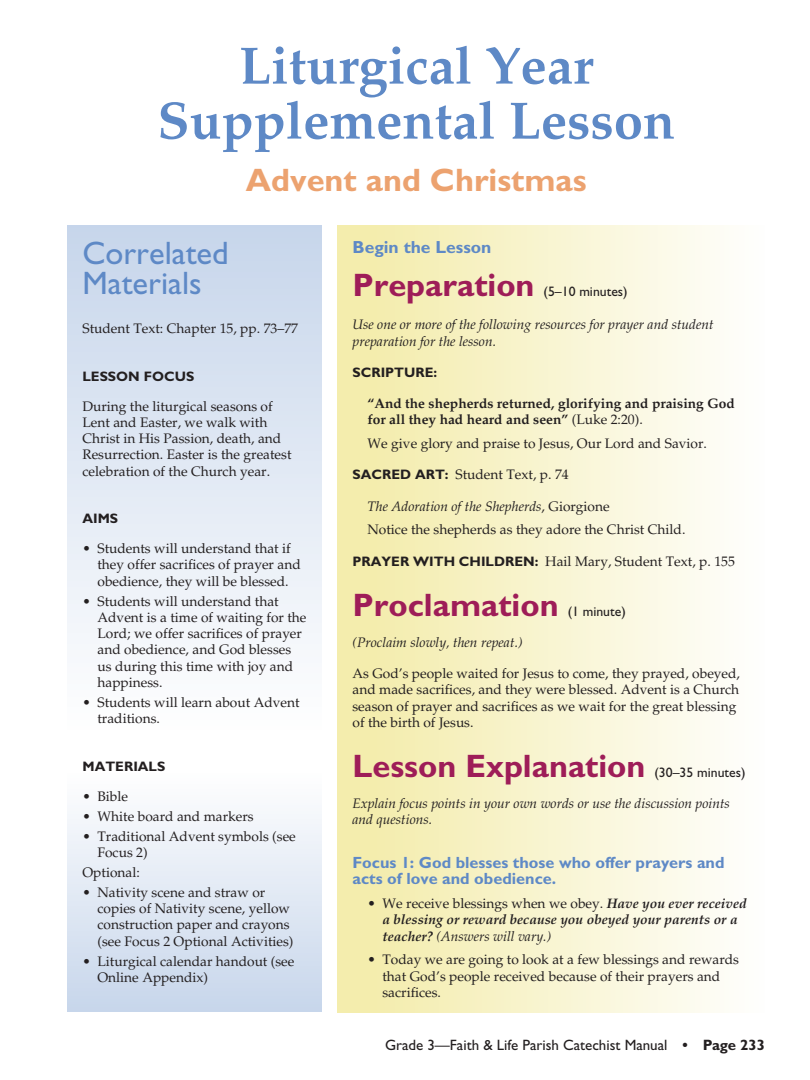
<style>
.page{position:relative;width:810px;height:1080px;background:#fff}
.page>*{position:absolute;margin:0;border:0;box-sizing:border-box;transform-origin:0 0}
.CT{font:700 52.5px/55px "Palatino";color:#5e89c6;text-align:center}
.H1_time{font:700 32.5px "Gill Sans";color:#9e1d58}
.H1-Correlated_Materi{font:32.5px/30px "Gill Sans";color:#5e89c6}
.CST{font:700 32.5px "Gill Sans";color:#eca26f}
.H1_time_after_begin{font:700 32.5px "Gill Sans";color:#9e1d58}
.H2_Begin{font:700 17.5px "Gill Sans";color:#5e89c6}
.Focus_space_above{font:700 16.25px/16.2px "Gill Sans";color:#5e89c6}
.t1{font:15px "Gill Sans";color:#231f20}
.BL-Correlated_Materi{font:13.75px/16.2px "Palatino";color:#231f20}
.TX_space_above_no_in{font:13.75px/16.2px "Palatino";color:#231f20}
.TX_no_indent_italic{font:italic 13.75px/16.2px "Palatino";color:#231f20}
.TX_Chapter_Focus_las{font:13.75px/16.2px "Palatino";color:#231f20}
.BL_first{font:italic 700 13.75px/16.2px "Palatino";color:#231f20}
.BL_middle{font:13.75px/16.2px "Palatino";color:#231f20}
.TX_space_above{font:13.75px "Palatino";color:#231f20}
.TX{font:700 13.75px/16.2px "Palatino";color:#231f20}
.TX-2{font:italic 13.75px "Palatino";color:#231f20}
.H2-Correlated_Materi{font:700 13.75px "Gill Sans";color:#231f20}
.TX_Correlated_Materi{font:13.75px "Palatino";color:#231f20}
.H1_time-2{font:13.75px "Gill Sans";color:#231f20}
.H1_time_after_begin-2{font:13.75px "Gill Sans";color:#231f20}
.s1{font-weight:400}
.s2{font-family:"Gill Sans";font-weight:700}
.s3{font-style:normal}
.s4{font-weight:400;font-style:normal}
.s5{font-weight:700}
</style>
<div class="page">
<div style="left:338px;top:225px;width:427px;height:787px;background:linear-gradient(to right,#f3eba7,#fefefd)"></div>
<div style="left:68px;top:225px;width:254px;height:536px;background:linear-gradient(to bottom,#c7d6eb,#fff)"></div>
<div style="left:68px;top:758px;width:254px;height:254px;background:linear-gradient(to bottom,#fff,#c7d6eb)"></div>
<p class="CT" style="left:157px;top:39px;width:519px">Liturgical Year<br>Supplemental Lesson</p>
<p class="CST" style="left:246px;top:161px;width:342px">Advent and Christmas</p>
<p class="H1-Correlated_Materi" style="left:82px;top:239px;width:148px">Correlated<br>Materials</p>
<p class="TX_Correlated_Materi" style="left:82px;top:320px;width:217px">Student Text: Chapter 15, pp. 73–77</p>
<p class="H2-Correlated_Materi" style="left:82px;top:368px;width:113px">LESSON FOCUS</p>
<p class="TX_Chapter_Focus_las" style="left:82px;top:398px;width:211px">During the liturgical seasons of<br>Lent and Easter, we walk with<br>Christ in His Passion, death, and<br>Resurrection. Easter is the greatest celebration of the Church year.</p>
<p class="H2-Correlated_Materi" style="left:82px;top:510px;width:37px">AIMS</p>
<p class="BL-Correlated_Materi" style="left:98px;top:541px;width:205px;text-indent:-15px">• Students will understand that if they offer sacrifices of prayer and obedience, they will be blessed.</p>
<p class="BL-Correlated_Materi" style="left:98px;top:593px;width:211px;text-indent:-15px">• Students will understand that<br>Advent is a time of waiting for the<br>Lord; we offer sacrifices of prayer and obedience, and God blesses us during this time with joy and happiness.</p>
<p class="BL-Correlated_Materi" style="left:98px;top:694px;width:204px;text-indent:-15px">• Students will learn about Advent traditions.</p>
<p class="H2-Correlated_Materi" style="left:82px;top:758px;width:84px">MATERIALS</p>
<p class="BL-Correlated_Materi" style="left:82px;top:788px;width:47px">• Bible</p>
<p class="BL-Correlated_Materi" style="left:82px;top:808px;width:173px">• White board and markers</p>
<p class="BL-Correlated_Materi" style="left:98px;top:828px;width:200px;text-indent:-15px">• Traditional Advent symbols (see<br>Focus 2)</p>
<p class="BL-Correlated_Materi" style="left:82px;top:864px;width:59px">Optional:</p>
<p class="BL-Correlated_Materi" style="left:98px;top:884px;width:198px;text-indent:-15px">• Nativity scene and straw or copies of Nativity scene, yellow construction paper and crayons (see Focus 2 Optional Activities)</p>
<p class="BL-Correlated_Materi" style="left:98px;top:953px;width:198px;text-indent:-15px">• Liturgical calendar handout (see<br>Online Appendix)</p>
<p class="H2_Begin" style="left:352px;top:237px;width:140px">Begin the Lesson</p>
<p class="H1_time_after_begin" style="left:352px;top:265px;width:184px">Preparation</p>
<p class="H1_time_after_begin-2" style="left:544px;top:283px;width:86px">(5–10 minutes)</p>
<p class="TX_no_indent_italic" style="left:352px;top:317px;width:363px">Use one or more of the following resources for prayer and student preparation for the lesson.</p>
<h3 class="H2-Correlated_Materi" style="left:352px;top:364px;width:86px">SCRIPTURE:</h3>
<p class="TX" style="left:368px;top:395px;width:369px">“And the shepherds returned, glorifying and praising God for all they had heard and seen” <span class="s1">(Luke 2:20).</span></p>
<p class="TX_space_above" style="left:368px;top:435px;width:341px">We give glory and praise to Jesus, Our Lord and Savior.</p>
<h3 class="TX_space_above_no_in" style="left:352px;top:467px;width:218px"><span class="s2">SACRED ART:</span> Student Text, p. 74</h3>
<p class="TX-2" style="left:368px;top:498px;width:244px">The Adoration of the Shepherds<span class="s3">, Giorgione</span></p>
<p class="TX_space_above" style="left:368px;top:522px;width:319px">Notice the shepherds as they adore the Christ Child.</p>
<h3 class="TX_space_above_no_in" style="left:352px;top:553px;width:384px"><span class="s2">PRAYER WITH CHILDREN:</span> Hail Mary, Student Text, p. 155</h3>
<p class="H1_time" style="left:352px;top:585px;width:208px">Proclamation</p>
<p class="H1_time-2" style="left:568px;top:603px;width:60px">(1 minute)</p>
<p class="TX_no_indent_italic" style="left:352px;top:634px;width:172px">(Proclaim slowly, then repeat.)</p>
<p class="TX_space_above_no_in" style="left:352px;top:666px;width:389px">As God’s people waited for Jesus to come, they prayed, obeyed, and made sacrifices, and they were blessed. Advent is a Church season of prayer and sacrifices as we wait for the great blessing of the birth of Jesus.</p>
<p class="H1_time" style="left:352px;top:747px;width:295px">Lesson Explanation</p>
<p class="H1_time-2" style="left:655px;top:764px;width:92px">(30–35 minutes)</p>
<p class="TX_no_indent_italic" style="left:352px;top:796px;width:379px">Explain focus points in your own words or use the discussion points and questions.</p>
<p class="Focus_space_above" style="left:352px;top:854px;width:374px">Focus 1: God blesses those who offer prayers and acts of love and obedience.</p>
<p class="BL_first" style="left:382px;top:895px;width:366px;text-indent:-15px"><span class="s4">• We receive blessings when we obey.</span> Have you ever received a blessing or reward because you obeyed your parents or a teacher? <span class="s1">(Answers will vary.)</span></p>
<p class="BL_middle" style="left:382px;top:952px;width:358px;text-indent:-15px">• Today we are going to look at a few blessings and rewards that God’s people received because of their prayers and sacrifices.</p>
<p class="t1" style="left:385px;top:1036px;width:381px">Grade 3—Faith &amp; Life Parish Catechist Manual <span class="s5">• Page 233</span></p>
</div>
